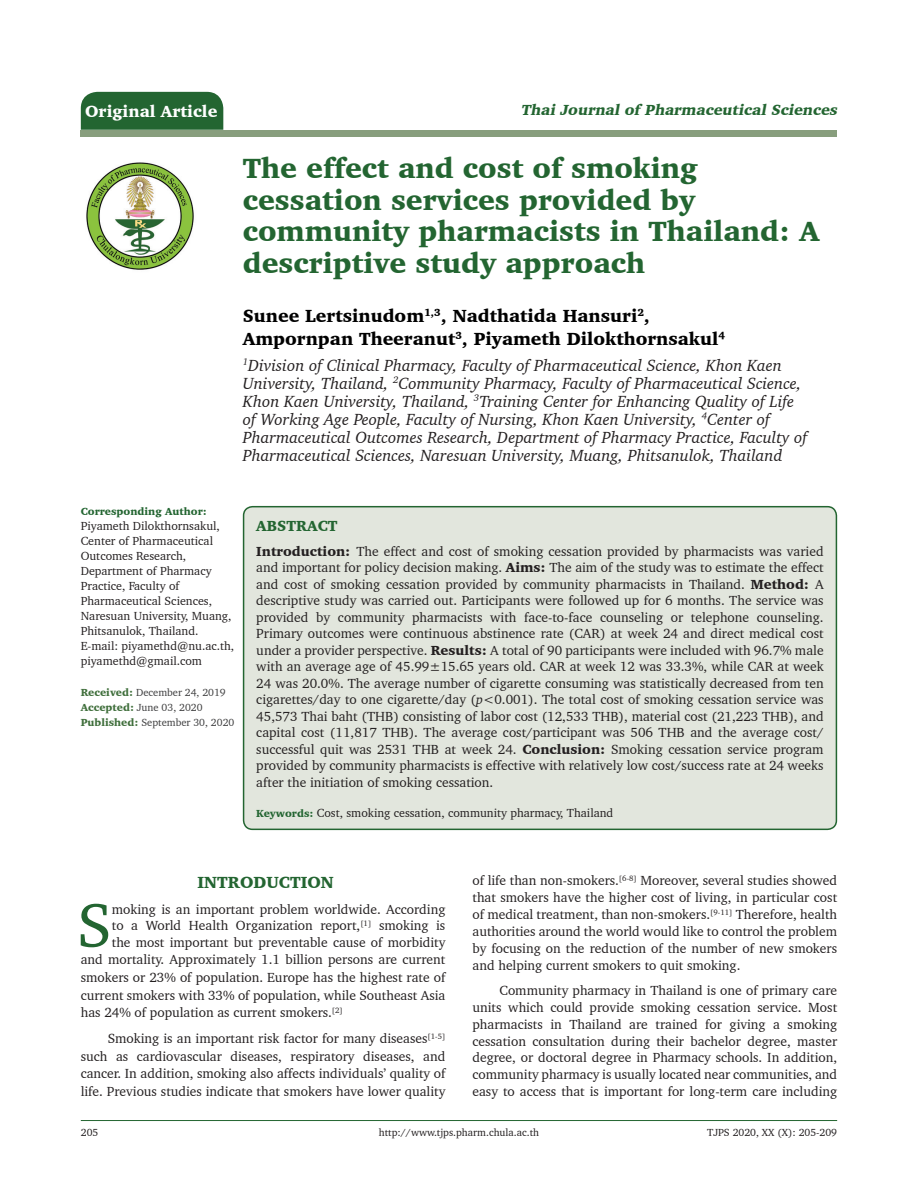
<style>
.page{position:relative;width:918px;height:1188px;background:#fff}
.page>*{position:absolute;margin:0;border:0;box-sizing:border-box;transform-origin:0 0}
.Drop_Cap{font:62.7px "Charter BT";color:#236531}
.AT{font:900 28.5px/31.5px "Charter BT";color:#236531}
.AU{font:900 18px/22.5px "Charter BT";color:#000}
.AFF{font:italic 16.5px/18px "Charter BT";color:#231f20}
.t1{font:900 16.5px "Charter BT";color:#fff}
.t2{font:900 16.5px "Charter BT";color:#236531}
.Jour_Name{font:italic 900 15px "Charter BT";color:#236531}
.ABSH{font:900 15px "Charter BT";color:#236531}
.ABS{font:13.5px/16.5px "Charter BT";color:#231f20;text-align:justify}
.TX{font:13.5px/17px "Charter BT";color:#231f20;text-align:justify}
.Drop_Cap-2{font:13.5px "Charter BT";color:#231f20}
.ADD{font:12px/15px "Charter BT";color:#231f20}
.KWD{font:12px "Charter BT";color:#231f20}
.HIS{font:10.5px/15px "Charter BT";color:#3e3e3f}
.RF{font:10.5px "Charter BT";color:#231f20}
.ADD-2{font:900 10.5px "Charter BT";color:#236531}
.s1{font-weight:900;color:#406f3c}
.s2{font-weight:900}
.s3{font-style:italic}
.s4{font-weight:900;font-size:10.5px;color:#236531}
</style>
<div class="page">
<hr style="left:81px;top:1120px;width:756px;height:1px;background:#236531">
<div style="left:244px;top:507px;width:592px;height:322px;background:#e2e6dd;border-radius:9px"></div>
<div style="left:243px;top:506px;width:594px;height:324px;border:2px solid #236531;border-radius:9px"></div>
<div style="left:81px;top:130px;width:756px;height:6px;background:#889e7d"></div>
<img style="left:86px;top:162px;width:108px;height:108px">
<div style="left:81px;top:92px;width:142px;height:38px;background:#236531"></div>
<p class="t1" style="left:85px;top:101px;width:134px">Original Article</p>
<p class="Jour_Name" style="left:521px;top:101px;width:321px">Thai Journal of Pharmaceutical Sciences</p>
<p class="AT" style="left:243px;top:152px;width:578px">The effect and cost of smoking cessation services provided by community pharmacists in Thailand: A descriptive study approach</p>
<p class="AU" style="left:243px;top:304px;width:484px">Sunee Lertsinudom<sup>1,3</sup>, Nadthatida Hansuri<sup>2</sup>,<br>Ampornpan Theeranut<sup>3</sup>, Piyameth Dilokthornsakul<sup>4</sup></p>
<p class="AFF" style="left:243px;top:356px;width:566px"><sup>1</sup>Division of Clinical Pharmacy, Faculty of Pharmaceutical Science, Khon Kaen University, Thailand, <sup>2</sup>Community Pharmacy, Faculty of Pharmaceutical Science, Khon Kaen University, Thailand, <sup>3</sup>Training Center for Enhancing Quality of Life of Working Age People, Faculty of Nursing, Khon Kaen University, <sup>4</sup>Center of Pharmaceutical Outcomes Research, Department of Pharmacy Practice, Faculty of Pharmaceutical Sciences, Naresuan University, Muang, Phitsanulok, Thailand</p>
<p class="ADD-2" style="left:81px;top:505px;width:128px">Corresponding Author:</p>
<p class="ADD" style="left:81px;top:518px;width:155px">Piyameth Dilokthornsakul,<br>Center of Pharmaceutical<br>Outcomes Research,<br>Department of Pharmacy<br>Practice, Faculty of<br>Pharmaceutical Sciences,<br>Naresuan University, Muang,<br>Phitsanulok, Thailand.<br>E-mail: piyamethd@nu.ac.th, piyamethd@gmail.com</p>
<p class="HIS" style="left:81px;top:684px;width:155px"><span class="s1">Received:</span> December 24, 2019<br><span class="s1">Accepted:</span> June 03, 2020<br><span class="s1">Published:</span> September 30, 2020</p>
<p class="ABSH" style="left:256px;top:516px;width:83px">ABSTRACT</p>
<p class="ABS" style="left:256px;top:542px;width:569px"><span class="s2">Introduction:</span> The effect and cost of smoking cessation provided by pharmacists was varied and important for policy decision making. <span class="s2">Aims:</span> The aim of the study was to estimate the effect and cost of smoking cessation provided by community pharmacists in Thailand. <span class="s2">Method:</span> A descriptive study was carried out. Participants were followed up for 6 months. The service was provided by community pharmacists with face-to-face counseling or telephone counseling.<br>Primary outcomes were continuous abstinence rate (CAR) at week 24 and direct medical cost under a provider perspective. <span class="s2">Results:</span> A total of 90 participants were included with 96.7% male with an average age of 45.99±15.65 years old. CAR at week 12 was 33.3%, while CAR at week 24 was 20.0%. The average number of cigarette consuming was statistically decreased from ten cigarettes/day to one cigarette/day (<span class="s3">p</span>&lt;0.001). The total cost of smoking cessation service was 45,573 Thai baht (THB) consisting of labor cost (12,533 THB), material cost (21,223 THB), and capital cost (11,817 THB). The average cost/participant was 506 THB and the average cost/ successful quit was 2531 THB at week 24. <span class="s2">Conclusion:</span> Smoking cessation service program provided by community pharmacists is effective with relatively low cost/success rate at 24 weeks after the initiation of smoking cessation.</p>
<p class="KWD" style="left:256px;top:805px;width:359px"><span class="s4">Keywords:</span> Cost, smoking cessation, community pharmacy, Thailand</p>
<h1 class="t2" style="left:198px;top:872px;width:138px">INTRODUCTION</h1>
<p class="Drop_Cap" style="left:77px;top:886px;width:36px">S</p>
<p class="Drop_Cap-2" style="left:112px;top:901px;width:335px">moking is an important problem worldwide. According</p>
<p class="Drop_Cap-2" style="left:112px;top:917px;width:335px">to a World Health Organization report,<sup>[1]</sup> smoking is</p>
<p class="Drop_Cap-2" style="left:112px;top:934px;width:335px">the most important but preventable cause of morbidity</p>
<p class="Drop_Cap-2" style="left:81px;top:951px;width:366px">and mortality. Approximately 1.1 billion persons are current</p>
<p class="Drop_Cap-2" style="left:81px;top:969px;width:366px">smokers or 23% of population. Europe has the highest rate of</p>
<p class="Drop_Cap-2" style="left:81px;top:987px;width:366px">current smokers with 33% of population, while Southeast Asia</p>
<p class="Drop_Cap-2" style="left:81px;top:1004px;width:264px">has 24% of population as current smokers.<sup>[2]</sup></p>
<p class="TX" style="left:81px;top:1029px;width:366px;line-height:17.7px;text-indent:27px">Smoking is an important risk factor for many diseases<sup>[1-5] </sup>such as cardiovascular diseases, respiratory diseases, and cancer. In addition, smoking also affects individuals’ quality of life. Previous studies indicate that smokers have lower quality</p>
<p class="TX" style="left:472px;top:872px;width:366px">of life than non-smokers.<sup>[6-8]</sup> Moreover, several studies showed that smokers have the higher cost of living, in particular cost of medical treatment, than non-smokers.<sup>[9-11]</sup> Therefore, health authorities around the world would like to control the problem by focusing on the reduction of the number of new smokers and helping current smokers to quit smoking.</p>
<p class="TX" style="left:472px;top:981px;width:366px;text-indent:27px">Community pharmacy in Thailand is one of primary care units which could provide smoking cessation service. Most pharmacists in Thailand are trained for giving a smoking cessation consultation during their bachelor degree, master degree, or doctoral degree in Pharmacy schools. In addition, community pharmacy is usually located near communities, and easy to access that is important for long-term care including</p>
<p class="RF" style="left:81px;top:1126px;width:19px">205</p>
<p class="RF" style="left:379px;top:1126px;width:162px">http://www.tjps.pharm.chula.ac.th</p>
<p class="RF" style="left:707px;top:1126px;width:131px">TJPS 2020, XX (X): 205-209</p>
</div>
